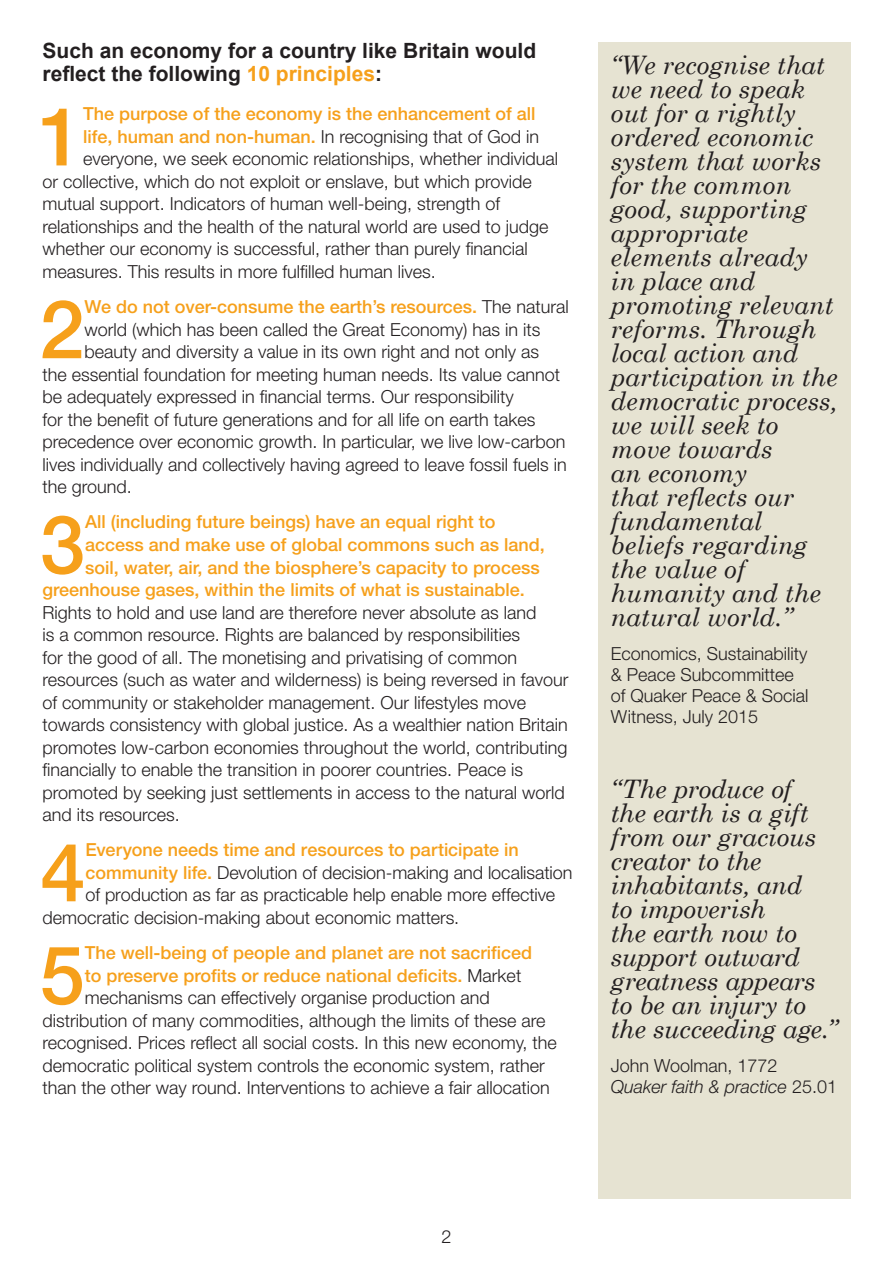
<style>
.page{position:relative;width:893px;height:1263px;background:#fff}
.page>*{position:absolute;margin:0;border:0;box-sizing:border-box;transform-origin:0 0}
.Body{font:500 81px "Helvetica Neue";color:#f6a01b}
.quote{font:italic 25.5px/24px "Century Schoolbook";color:#231f20}
.c_HEAD{font:700 21px/23.1px "Arial";color:#231f20}
.Body-2{font:300 18px/21px "Helvetica Neue";color:#231f20}
.Body-3{font:500 18px "Helvetica Neue";color:#f6a01b}
.s1{color:#f6a01b}
.s2{font-weight:500;color:#f6a01b}
.s3{font-weight:300;color:#231f20}
.s4{font-family:"Helvetica Neue LT Std";font-style:italic}
</style>
<div class="page">
<div style="left:598px;top:43px;width:252px;height:1156px;background:#e6e3d2"></div>
<p class="c_HEAD" style="left:43px;top:40px;width:495px">Such an economy for a country like Britain would reflect the following <span class="s1">10 principles</span>:</p>
<p class="Body" style="left:38px;top:88px;width:47px">1</p>
<p class="Body-3" style="left:83px;top:103px;width:454px">The purpose of the economy is the enhancement of all</p>
<p class="Body-2" style="left:83px;top:126px;width:457px"><span class="s2">life, human and non-human.</span> In recognising that of God in</p>
<p class="Body-2" style="left:83px;top:148px;width:476px">everyone, we seek economic relationships, whether individual</p>
<p class="Body-2" style="left:43px;top:171px;width:491px">or collective, which do not exploit or enslave, but which provide</p>
<p class="Body-2" style="left:43px;top:193px;width:459px">mutual support. Indicators of human well-being, strength of</p>
<p class="Body-2" style="left:43px;top:216px;width:507px">relationships and the health of the natural world are used to judge</p>
<p class="Body-2" style="left:43px;top:238px;width:487px">whether our economy is successful, rather than purely financial</p>
<p class="Body-2" style="left:43px;top:261px;width:395px">measures. This results in more fulfilled human lives.</p>
<p class="Body" style="left:39px;top:281px;width:47px">2</p>
<p class="Body-3" style="left:84px;top:296px;width:486px">We do not over-consume the earth’s resources. <span class="s3">The natural</span></p>
<p class="Body-2" style="left:84px;top:318px;width:458px">world (which has been called the Great Economy) has in its</p>
<p class="Body-2" style="left:84px;top:341px;width:456px">beauty and diversity a value in its own right and not only as</p>
<p class="Body-2" style="left:43px;top:363px;width:519px">the essential foundation for meeting human needs. Its value cannot</p>
<p class="Body-2" style="left:43px;top:386px;width:473px">be adequately expressed in financial terms. Our responsibility</p>
<p class="Body-2" style="left:43px;top:408px;width:494px">for the benefit of future generations and for all life on earth takes</p>
<p class="Body-2" style="left:43px;top:431px;width:524px">precedence over economic growth. In particular, we live low-carbon</p>
<p class="Body-2" style="left:43px;top:453px;width:526px">lives individually and collectively having agreed to leave fossil fuels in</p>
<p class="Body-2" style="left:43px;top:476px;width:91px">the ground.</p>
<p class="Body" style="left:40px;top:496px;width:47px">3</p>
<p class="Body-3" style="left:85px;top:511px;width:412px">All (including future beings) have an equal right to</p>
<p class="Body-3" style="left:85px;top:534px;width:461px">access and make use of global commons such as land,</p>
<p class="Body-3" style="left:85px;top:556px;width:456px">soil, water, air, and the biosphere’s capacity to process</p>
<p class="Body-3" style="left:43px;top:579px;width:484px">greenhouse gases, within the limits of what is sustainable.</p>
<p class="Body-2" style="left:43px;top:601px;width:495px">Rights to hold and use land are therefore never absolute as land</p>
<p class="Body-2" style="left:43px;top:624px;width:479px">is a common resource. Rights are balanced by responsibilities</p>
<p class="Body-2" style="left:43px;top:646px;width:476px">for the good of all. The monetising and privatising of common</p>
<p class="Body-2" style="left:43px;top:669px;width:527px">resources (such as water and wilderness) is being reversed in favour</p>
<p class="Body-2" style="left:43px;top:691px;width:485px">of community or stakeholder management. Our lifestyles move</p>
<p class="Body-2" style="left:43px;top:714px;width:527px">towards consistency with global justice. As a wealthier nation Britain</p>
<p class="Body-2" style="left:43px;top:736px;width:526px">promotes low-carbon economies throughout the world, contributing</p>
<p class="Body-2" style="left:43px;top:759px;width:482px">financially to enable the transition in poorer countries. Peace is</p>
<p class="Body-2" style="left:43px;top:781px;width:524px">promoted by seeking just settlements in access to the natural world</p>
<p class="Body-2" style="left:43px;top:804px;width:139px">and its resources.</p>
<p class="Body" style="left:41px;top:824px;width:47px">4</p>
<p class="Body-3" style="left:86px;top:839px;width:435px">Everyone needs time and resources to participate in</p>
<p class="Body-2" style="left:86px;top:861px;width:488px"><span class="s2">community life.</span> Devolution of decision-making and localisation</p>
<p class="Body-2" style="left:86px;top:884px;width:471px">of production as far as practicable help enable more effective</p>
<p class="Body-2" style="left:43px;top:906px;width:418px">democratic decision-making about economic matters.</p>
<p class="Body" style="left:40px;top:927px;width:47px">5</p>
<p class="Body-3" style="left:85px;top:942px;width:449px">The well-being of people and planet are not sacrificed</p>
<p class="Body-3" style="left:85px;top:964px;width:438px">to preserve profits or reduce national deficits. <span class="s3">Market</span></p>
<p class="Body-2" style="left:85px;top:987px;width:407px">mechanisms can effectively organise production and</p>
<p class="Body-2" style="left:43px;top:1009px;width:505px">distribution of many commodities, although the limits of these are</p>
<p class="Body-2" style="left:43px;top:1032px;width:516px">recognised. Prices reflect all social costs. In this new economy, the</p>
<p class="Body-2" style="left:43px;top:1054px;width:504px">democratic political system controls the economic system, rather</p>
<p class="Body-2" style="left:43px;top:1077px;width:509px">than the other way round. Interventions to achieve a fair allocation</p>
<p class="quote" style="left:611px;top:52px;width:228px">“We recognise that we need to speak out for a rightly ordered economic system that works for the common good, supporting appropriate elements already in place and promoting relevant reforms. Through local action and participation in the democratic process, we will seek to move towards<br>an economy<br>that reflects our fundamental beliefs regarding the value of humanity and the natural world.”</p>
<p class="Body-2" style="left:611px;top:643px;width:199px">Economics, Sustainability &amp; Peace Subcommittee of Quaker Peace &amp; Social<br>Witness, July 2015</p>
<p class="quote" style="left:611px;top:776px;width:228px">“The produce of<br>the earth is a gift from our gracious creator to the inhabitants, and<br>to impoverish<br>the earth now to support outward greatness appears to be an injury to the succeeding age.”</p>
<p class="Body-2" style="left:611px;top:1054px;width:228px">John Woolman, 1772<br><span class="s4">Quaker faith &amp; practice</span> 25.01</p>
<p class="Body-2" style="left:441px;top:1226px;width:12px">2</p>
</div>
